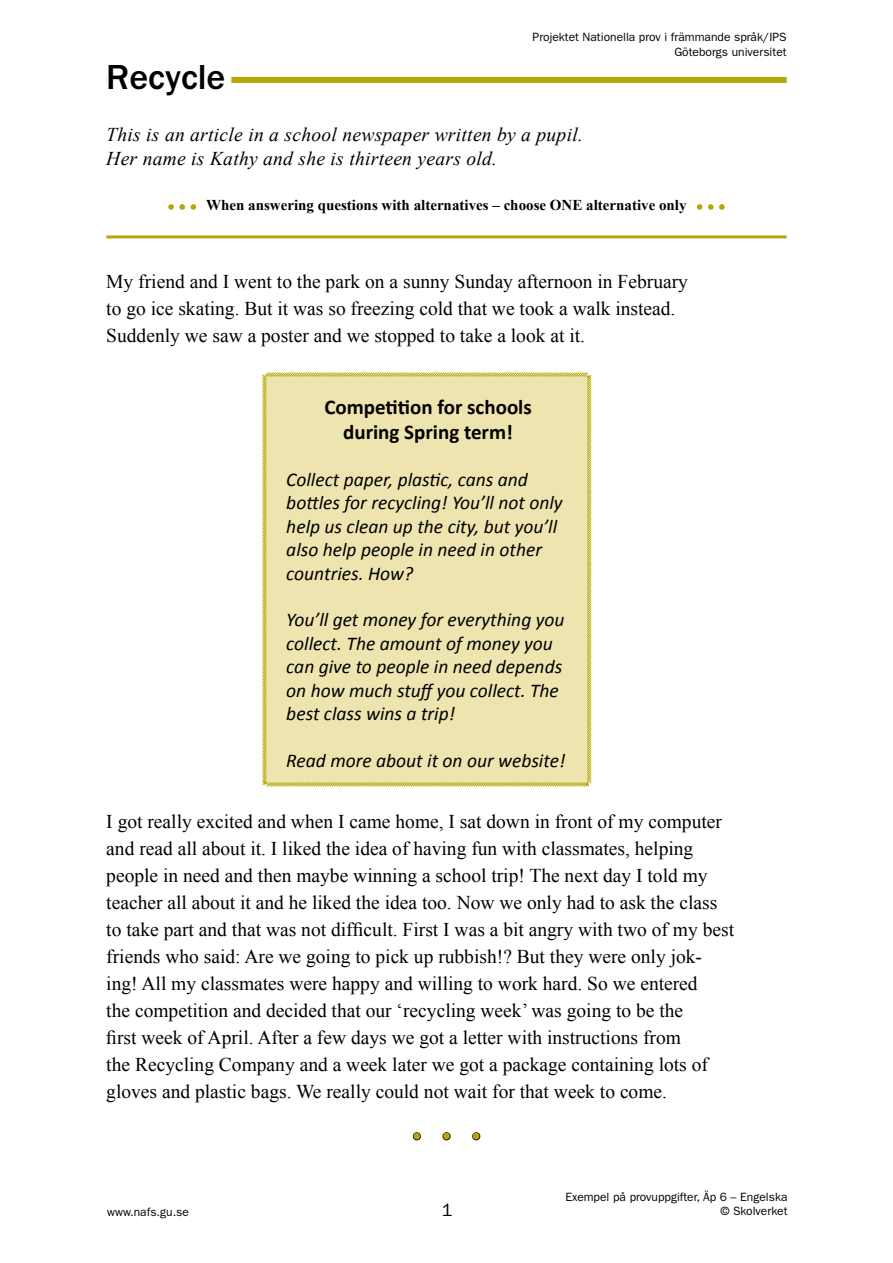
<style>
.page{position:relative;width:893px;height:1263px;background:#fff}
.page>*{position:absolute;margin:0;border:0;box-sizing:border-box;transform-origin:0 0}
.t1{font:500 36px "ITC Franklin Gothic Std";color:#000}
.t2{font:27px "Times New Roman";color:#b6a607}
.t3{font:700 21px/25.2px "Calibri";color:#000;text-align:center}
.t4{font:19.5px/27px "Times New Roman";color:#000}
.t5{font:italic 19.5px/23.4px "Calibri";color:#000}
.t6{font:italic 19.5px/24px "Times New Roman";letter-spacing:.015em;color:#000}
.t7{font:18px "ITC Franklin Gothic Std";color:#000}
.t8{font:700 15px "Times New Roman";color:#000}
.t9{font:12px/14.4px "ITC Franklin Gothic Std";color:#000;text-align:right}
.s1{font-weight:400;font-size:6px;color:#b6a607}
</style>
<div class="page">
<div style="left:106px;top:77px;width:681px;height:6px;background:#b6a607"></div>
<div style="left:262px;top:372px;width:330px;height:415px;background:#ede4af"></div>
<svg style="left:412px;top:1132px;width:9px;height:9px"></svg>
<svg style="left:442px;top:1132px;width:9px;height:9px"></svg>
<svg style="left:472px;top:1132px;width:9px;height:9px"></svg>
<hr style="left:106px;top:235px;width:681px;height:3px;background:#b6a607">
<svg style="left:168px;top:204px;width:29px;height:6px"></svg>
<svg style="left:696px;top:204px;width:29px;height:6px"></svg>
<div style="left:106px;top:58px;width:125px;height:31px;background:#fff"></div>
<h1 class="t1" style="left:106px;top:56px;width:121px">Recycle</h1>
<p class="t9" style="left:533px;top:30px;width:255px">Projektet Nationella prov i främmande språk/IPS<br>Göteborgs universitet</p>
<p class="t6" style="left:106px;top:122px;width:478px">This is an article in a school newspaper written by a pupil.<br>Her name is Kathy and she is thirteen years old.</p>
<p class="t8" style="left:192px;top:195px;width:497px"><span class="s1">●</span> When answering questions with alternatives – choose ONE alternative only</p>
<p class="t4" style="left:106px;top:268px;width:583px">My friend and I went to the park on a sunny Sunday afternoon in February to go ice skating. But it was so freezing cold that we took a walk instead.<br>Suddenly we saw a poster and we stopped to take a look at it.</p>
<p class="t3" style="left:324px;top:394px;width:209px">Competition for schools during Spring term!</p>
<p class="t5" style="left:286px;top:467px;width:278px">Collect paper, plastic, cans and bottles for recycling! You’ll not only help us clean up the city, but you’ll also help people in need in other countries. How?</p>
<p class="t5" style="left:286px;top:608px;width:280px">You’ll get money for everything you collect. The amount of money you can give to people in need depends on how much stuff you collect. The best class wins a trip!</p>
<p class="t5" style="left:286px;top:748px;width:281px">Read more about it on our website!</p>
<p class="t4" style="left:106px;top:808px;width:629px">I got really excited and when I came home, I sat down in front of my computer and read all about it. I liked the idea of having fun with classmates, helping people in need and then maybe winning a school trip! The next day I told my teacher all about it and he liked the idea too. Now we only had to ask the class to take part and that was not difficult. First I was a bit angry with two of my best friends who said: Are we going to pick up rubbish!? But they were only jok&shy;ing! All my classmates were happy and willing to work hard. So we entered<br>the competition and decided that our ‘recycling week’ was going to be the<br>first week of April. After a few days we got a letter with instructions from<br>the Recycling Company and a week later we got a package containing lots of gloves and plastic bags. We really could not wait for that week to come.</p>
<h2 class="t2" style="left:412px;top:1118px;width:70px">• • •</h2>
<p class="t9" style="left:107px;top:1204px;width:83px">www.nafs.gu.se</p>
<p class="t7" style="left:442px;top:1199px;width:12px">1</p>
<p class="t9" style="left:565px;top:1189px;width:224px">Exempel på provuppgifter, Äp 6 – Engelska © Skolverket</p>
</div>
